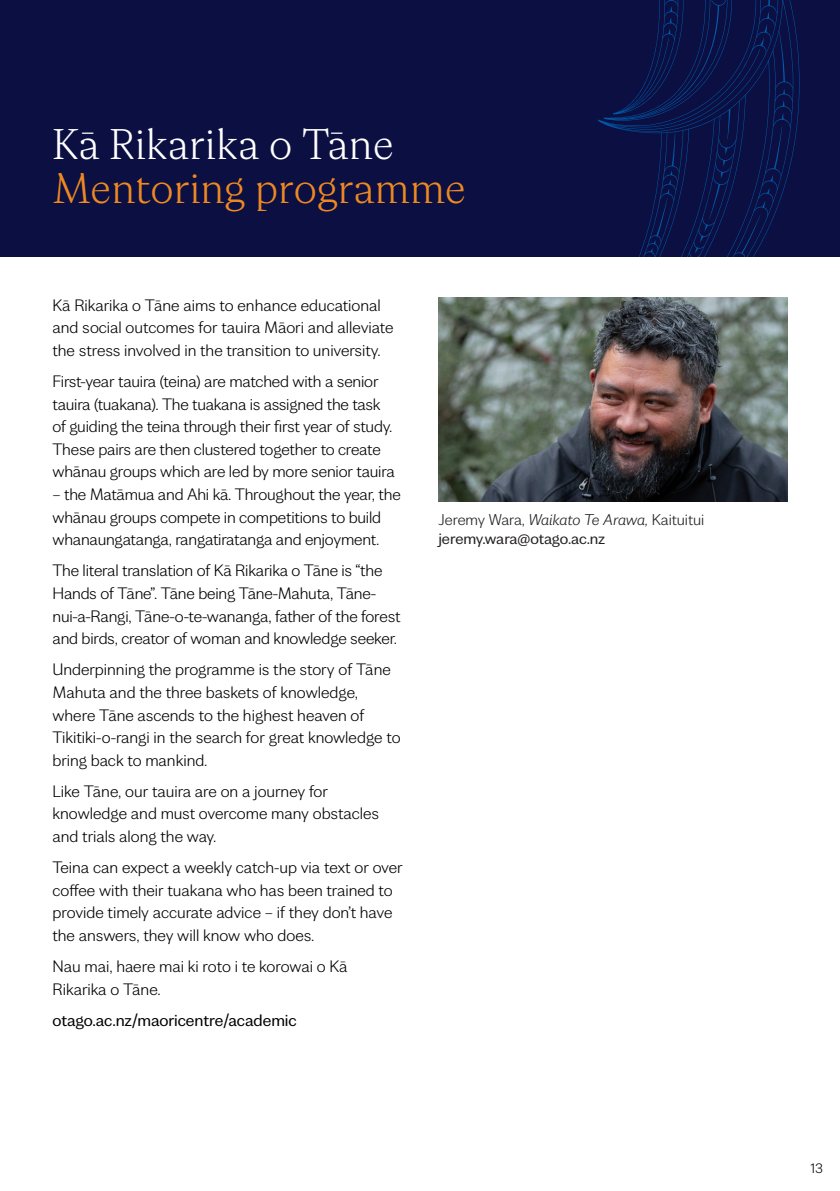
<style>
.page{position:relative;width:840px;height:1191px;background:#fff}
.page>*{position:absolute;margin:0;border:0;box-sizing:border-box;transform-origin:0 0}
.Page_header{font:300 44px/44px "Wickliffe";color:#ee8922}
.Body_text{font:300 17px/22.6px "Wickliffe Sans";letter-spacing:-.01em;color:#000}
.Body_text-2{font:17px "Wickliffe Sans";letter-spacing:-.005em;color:#000}
.t1{font:300 16px "Wickliffe Sans";color:#231f20}
.t2{font:16px "Wickliffe Sans";letter-spacing:-.01em;color:#231f20}
.t3{font:300 14px "Wickliffe Sans";color:#000}
.s1{color:#fff}
.s2{font-style:italic}
</style>
<div class="page">
<div style="left:0;top:0;width:839px;height:256px;background:#0b0f41"></div>
<svg style="left:599px;top:0;width:200px;height:256px"></svg>
<svg style="left:598px;top:0;width:133px;height:121px"></svg>
<img style="left:438px;top:298px;width:349px;height:204px">
<p class="Page_header" style="left:52px;top:123px;width:415px"><span class="s1">Kā Rikarika o Tāne<br></span>Mentoring programme</p>
<p class="Body_text" style="left:52px;top:294px;width:342px">Kā Rikarika o Tāne aims to enhance educational and social outcomes for tauira Māori and alleviate the stress involved in the transition to university.</p>
<p class="Body_text" style="left:52px;top:370px;width:343px">First-year tauira (teina) are matched with a senior tauira (tuakana). The tuakana is assigned the task of guiding the teina through their first year of study.<br>These pairs are then clustered together to create whānau groups which are led by more senior tauira</p>
<p class="Body_text" style="left:52px;top:483px;width:349px">– the Matāmua and Ahi kā. Throughout the year, the whānau groups compete in competitions to build whanaungatanga, rangatiratanga and enjoyment.</p>
<p class="Body_text" style="left:52px;top:560px;width:349px">The literal translation of Kā Rikarika o Tāne is “the Hands of Tāne”. Tāne being Tāne-Mahuta, Tāne&shy;nui-a-Rangi, Tāne-o-te-wananga, father of the forest and birds, creator of woman and knowledge seeker.</p>
<p class="Body_text" style="left:52px;top:658px;width:349px">Underpinning the programme is the story of Tāne Mahuta and the three baskets of knowledge, where Tāne ascends to the highest heaven of Tikitiki-o-rangi in the search for great knowledge to bring back to mankind.</p>
<p class="Body_text" style="left:52px;top:780px;width:328px">Like Tāne, our tauira are on a journey for knowledge and must overcome many obstacles and trials along the way.</p>
<p class="Body_text" style="left:52px;top:856px;width:351px">Teina can expect a weekly catch-up via text or over coffee with their tuakana who has been trained to provide timely accurate advice – if they don’t have the answers, they will know who does.</p>
<p class="Body_text" style="left:52px;top:955px;width:296px">Nau mai, haere mai ki roto i te korowai o Kā<br>Rikarika o Tāne.</p>
<p class="Body_text-2" style="left:52px;top:1011px;width:246px">otago.ac.nz/maoricentre/academic</p>
<p class="t1" style="left:438px;top:511px;width:267px">Jeremy Wara, <span class="s2">Waikato Te Arawa,</span> Kaituitui</p>
<p class="t2" style="left:438px;top:530px;width:168px">jeremy.wara@otago.ac.nz</p>
<p class="t3" style="left:810px;top:1161px;width:14px">13</p>
</div>
